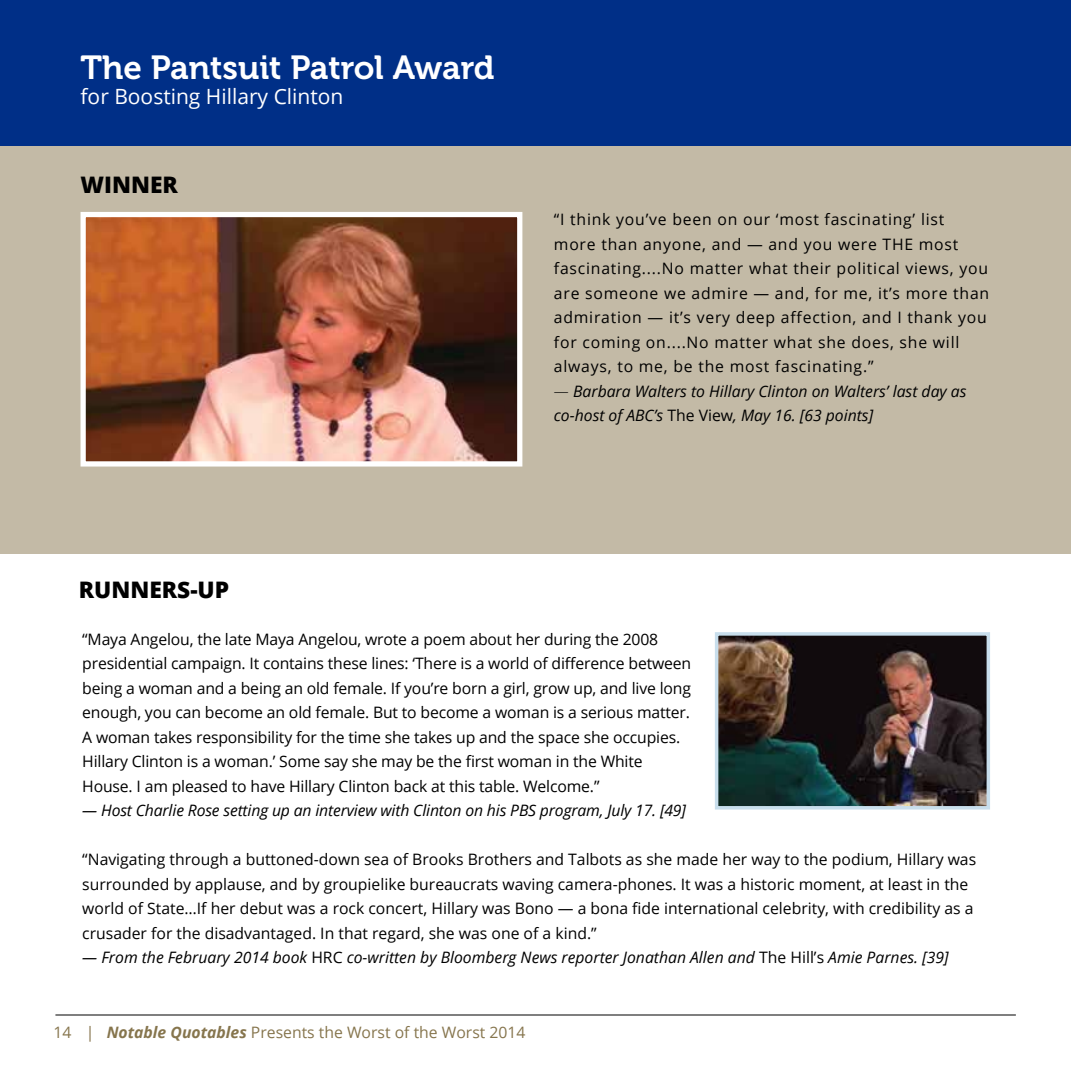
<style>
.page{position:relative;width:1071px;height:1071px;background:#fff}
.page>*{position:absolute;margin:0;border:0;box-sizing:border-box;transform-origin:0 0}
.t1{font:33.25px "Museo 700";color:#fff}
.t2{font:800 22.75px "Open Sans";color:#000}
.t3{font:21px "Open Sans";color:#fff}
.t4{font:15.75px/24.5px "Open Sans";color:#000}
.t5{font:15.75px/24.5px "Open Sans";letter-spacing:.05em;color:#000}
.t6{font:italic 15.75px/24.5px "Open Sans";color:#000}
.t7{font:15.75px "Open Sans";color:#86754d}
.s1{font-weight:300}
.s2{font-style:normal}
.s3{font-weight:700;font-style:italic}
</style>
<div class="page">
<hr style="left:55px;top:1015px;width:961px;height:1px;background:#000">
<div style="left:0;top:145px;width:1071px;height:409px;background:#c3baa6"></div>
<div style="left:0;top:0;width:1071px;height:146px;background:#002f87"></div>
<img style="left:87px;top:218px;width:429px;height:243px">
<div style="left:81px;top:212px;width:441px;height:255px;border:5px solid #fff"></div>
<img style="left:720px;top:637px;width:265px;height:168px">
<div style="left:715px;top:632px;width:275px;height:178px;border:4px solid #c8deec"></div>
<h1 class="t1" style="left:81px;top:49px;width:416px">The Pantsuit Patrol Award</h1>
<h3 class="t3" style="left:81px;top:82px;width:264px">for Boosting Hillary Clinton</h3>
<h2 class="t2" style="left:81px;top:168px;width:99px">WINNER</h2>
<h2 class="t2" style="left:79px;top:572px;width:152px">RUNNERS-UP</h2>
<p class="t5" style="left:554px;top:207px;width:437px">“I think you’ve been on our ‘most fascinating’ list more than anyone, and — and you were THE most fascinating....No matter what their political views, you are someone we admire — and, for me, it’s more than admiration — it’s very deep affection, and I thank you for coming on....No matter what she does, she will always, to me, be the most fascinating.”</p>
<p class="t6" style="left:554px;top:378px;width:414px"><span class="s1">—</span> Barbara Walters to Hillary Clinton on Walters’ last day as co-host of ABC’s <span class="s2">The View</span>, May 16. [63 points]</p>
<p class="t4" style="left:82px;top:627px;width:610px">“Maya Angelou, the late Maya Angelou, wrote a poem about her during the 2008 presidential campaign. It contains these lines: ‘There is a world of difference between being a woman and a being an old female. If you’re born a girl, grow up, and live long enough, you can become an old female. But to become a woman is a serious matter.<br>A woman takes responsibility for the time she takes up and the space she occupies.<br>Hillary Clinton is a woman.’ Some say she may be the first woman in the White House. I am pleased to have Hillary Clinton back at this table. Welcome.”</p>
<p class="t6" style="left:82px;top:798px;width:605px">— Host Charlie Rose setting up an interview with Clinton on his PBS program, July 17. [49]</p>
<p class="t4" style="left:82px;top:847px;width:895px">“Navigating through a buttoned-down sea of Brooks Brothers and Talbots as she made her way to the podium, Hillary was surrounded by applause, and by groupielike bureaucrats waving camera-phones. It was a historic moment, at least in the world of State…If her debut was a rock concert, Hillary was Bono — a bona fide international celebrity, with credibility as a crusader for the disadvantaged. In that regard, she was one of a kind.”</p>
<p class="t6" style="left:82px;top:945px;width:868px">— From the February 2014 book <span class="s2">HRC</span> co-written by Bloomberg News reporter Jonathan Allen and <span class="s2">The Hill’s</span> Amie Parnes. [39]</p>
<p class="t7" style="left:54px;top:1021px;width:474px">14 | <span class="s3">Notable Quotables</span> Presents the Worst of the Worst 2014</p>
</div>
